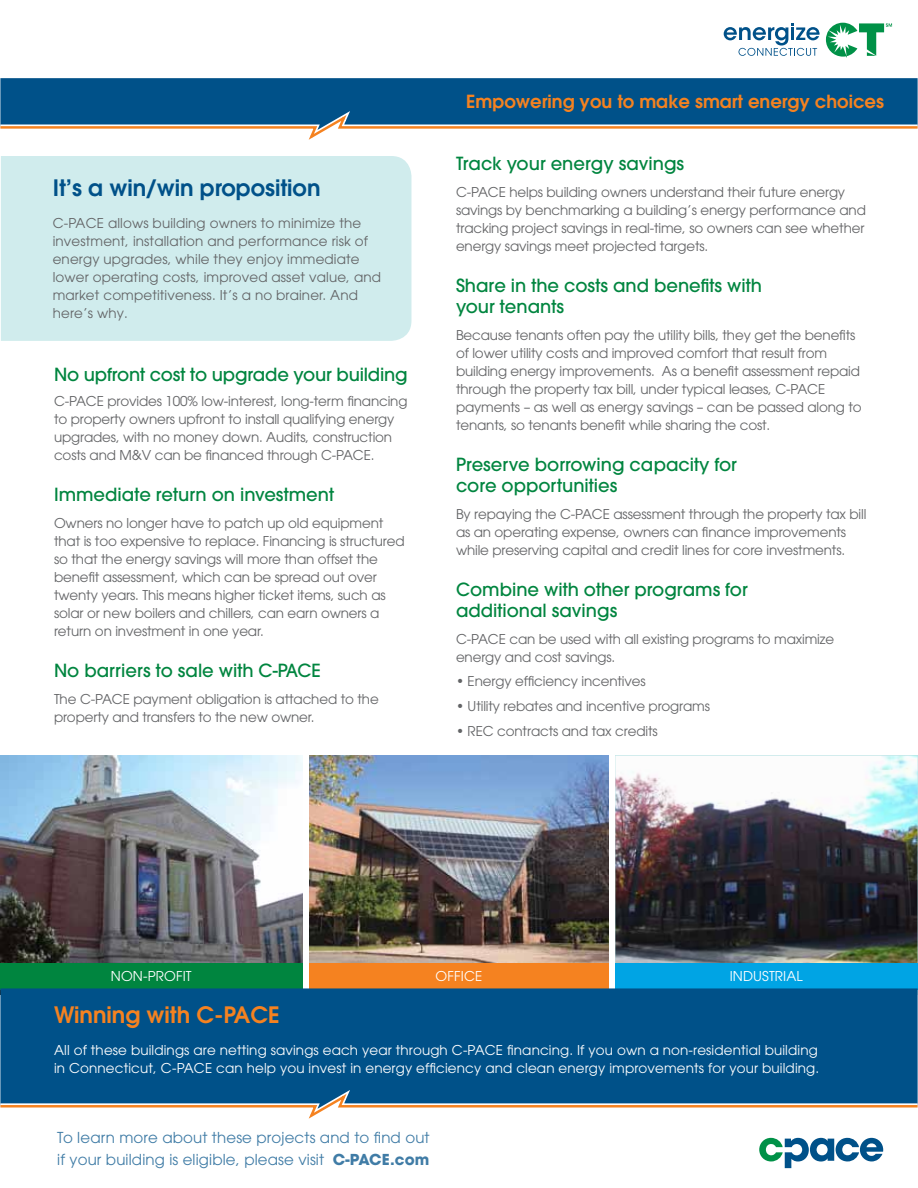
<style>
.page{position:relative;width:918px;height:1188px;background:#fff}
.page>*{position:absolute;margin:0;border:0;box-sizing:border-box;transform-origin:0 0}
.t1{font:600 22.5px "Avant Garde";color:#005189}
.t2{font:600 22.5px "Avant Garde";color:#f58220}
.t3{font:500 18px/21px "Avant Garde";color:#00853f}
.t4{font:600 18px "Avant Garde";color:#f58220}
.t5{font:15px/22.5px "Avant Garde";letter-spacing:.01em;color:#407ca6}
.t6{font:13.5px/18px "Avant Garde";letter-spacing:-.01em;color:#636466}
.t7{font:13.5px/18px "Avant Garde";letter-spacing:.01em;color:#fff}
.t8{font:13.5px/18px "Avant Garde";letter-spacing:.01em;color:#636466}
.s1{font-weight:700}
</style>
<div class="page">
<img style="left:1px;top:756px;width:302px;height:207px">
<img style="left:309px;top:756px;width:300px;height:207px">
<img style="left:615px;top:756px;width:303px;height:207px">
<div style="left:0;top:78px;width:918px;height:26px;background:#005189"></div>
<svg style="left:0;top:104px;width:918px;height:36px"></svg>
<svg style="left:724px;top:23px;width:96px;height:33px"></svg>
<svg style="left:826px;top:23px;width:66px;height:35px"></svg>
<div style="left:1px;top:156px;width:410px;height:185px;background:#d0eced"></div>
<svg style="left:759px;top:1138px;width:124px;height:30px"></svg>
<div style="left:0;top:963px;width:303px;height:27px;background:#00853f"></div>
<div style="left:309px;top:963px;width:300px;height:27px;background:#f58220"></div>
<div style="left:615px;top:963px;width:303px;height:27px;background:#00a4e4"></div>
<div style="left:0;top:988px;width:918px;height:95px;background:#005189"></div>
<svg style="left:0;top:1083px;width:918px;height:36px"></svg>
<h1 class="t1" style="left:53px;top:173px;width:269px">It’s a win/win proposition</h1>
<p class="t8" style="left:53px;top:214px;width:330px">C-PACE allows building owners to minimize the investment, installation and performance risk of energy upgrades, while they enjoy immediate lower operating costs, improved asset value, and market competitiveness. It’s a no brainer. And here’s why.</p>
<h2 class="t3" style="left:54px;top:364px;width:355px">No upfront cost to upgrade your building</h2>
<p class="t6" style="left:54px;top:392px;width:355px">C-PACE provides 100% low-interest, long-term financing to property owners upfront to install qualifying energy upgrades, with no money down. Audits, construction costs and M&amp;V can be financed through C-PACE.</p>
<h2 class="t3" style="left:54px;top:484px;width:282px">Immediate return on investment</h2>
<p class="t6" style="left:54px;top:514px;width:352px">Owners no longer have to patch up old equipment that is too expensive to replace. Financing is structured so that the energy savings will more than offset the benefit assessment, which can be spread out over twenty years. This means higher ticket items, such as solar or new boilers and chillers, can earn owners a return on investment in one year.</p>
<h2 class="t3" style="left:54px;top:660px;width:268px">No barriers to sale with C-PACE</h2>
<p class="t6" style="left:54px;top:690px;width:326px">The C-PACE payment obligation is attached to the property and transfers to the new owner.</p>
<h2 class="t4" style="left:466px;top:89px;width:419px">Empowering you to make smart energy choices</h2>
<h2 class="t3" style="left:456px;top:153px;width:230px">Track your energy savings</h2>
<p class="t6" style="left:456px;top:183px;width:411px">C-PACE helps building owners understand their future energy savings by benchmarking a building’s energy performance and tracking project savings in real-time, so owners can see whether energy savings meet projected targets.</p>
<h2 class="t3" style="left:456px;top:275px;width:307px">Share in the costs and benefits with your tenants</h2>
<p class="t6" style="left:456px;top:326px;width:407px">Because tenants often pay the utility bills, they get the benefits of lower utility costs and improved comfort that result from building energy improvements. As a benefit assessment repaid through the property tax bill, under typical leases, C-PACE payments – as well as energy savings – can be passed along to tenants, so tenants benefit while sharing the cost.</p>
<h2 class="t3" style="left:456px;top:454px;width:283px">Preserve borrowing capacity for core opportunities</h2>
<p class="t6" style="left:456px;top:505px;width:412px">By repaying the C-PACE assessment through the property tax bill as an operating expense, owners can finance improvements while preserving capital and credit lines for core investments.</p>
<h2 class="t3" style="left:456px;top:579px;width:293px">Combine with other programs for additional savings</h2>
<p class="t6" style="left:456px;top:630px;width:380px">C-PACE can be used with all existing programs to maximize energy and cost savings.</p>
<p class="t6" style="left:456px;top:672px;width:191px">• Energy efficiency incentives</p>
<p class="t6" style="left:456px;top:697px;width:255px">• Utility rebates and incentive programs</p>
<p class="t6" style="left:456px;top:722px;width:203px">• REC contracts and tax credits</p>
<p class="t7" style="left:111px;top:967px;width:82px">NON-PROFIT</p>
<p class="t7" style="left:436px;top:967px;width:48px">OFFICE</p>
<p class="t7" style="left:730px;top:967px;width:75px">INDUSTRIAL</p>
<h1 class="t2" style="left:54px;top:1000px;width:227px">Winning with C-PACE</h1>
<p class="t7" style="left:54px;top:1041px;width:767px">All of these buildings are netting savings each year through C-PACE financing. If you own a non-residential building in Connecticut, C-PACE can help you invest in energy efficiency and clean energy improvements for your building.</p>
<p class="t5" style="left:57px;top:1126px;width:374px">To learn more about these projects and to find out if your building is eligible, please visit <span class="s1">C-PACE.com</span></p>
</div>
